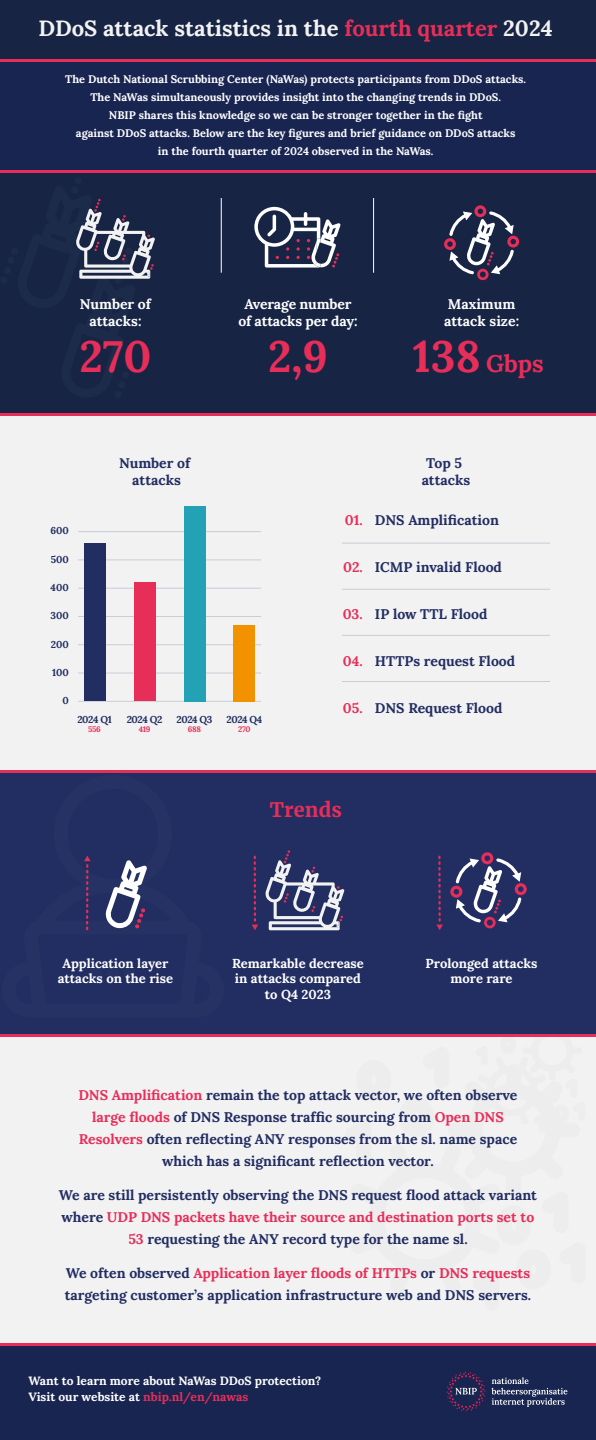
<style>
.page{position:relative;width:596px;height:1440px;background:#fff}
.page>*{position:absolute;margin:0;border:0;box-sizing:border-box;transform-origin:0 0}
.t1{font:700 44px "Lora";color:#e72e59}
.t2{font:700 24px "Lora";color:#e72e59}
.t3{font:700 22px "Lora";color:#f2f2f2}
.t4{font:700 20px "Merriweather";color:#e72e59}
.t5{font:700 14px/22px "Lora";color:#222d62;text-align:center}
.t6{font:700 14px/16.8px "Lora";letter-spacing:-.005em;color:#fff;text-align:center}
.t7{font:700 14px "Lora";color:#e72e59}
.t8{font:700 13px/15.6px "Lora";color:#fff;text-align:center}
.t9{font:700 12px/16px "Lora";color:#fff}
.t10{font:700 11px/18px "Lora";color:#fff;text-align:center}
.t11{font:700 10px "Lora";letter-spacing:-.04em;color:#222d61}
.t12{font:700 8px "Lora";letter-spacing:-.04em;color:#e72e59}
.s1{color:#e72e59}
.s2{font-size:44px}
</style>
<div class="page">
<div style="left:0;top:325px;width:595px;height:1115px;background:#f2f2f2"></div>
<hr style="left:342px;top:543px;width:207px;height:1px;background:#222d61">
<hr style="left:342px;top:589px;width:207px;height:1px;background:#222d61">
<hr style="left:342px;top:635px;width:207px;height:1px;background:#222d61">
<hr style="left:342px;top:681px;width:207px;height:1px;background:#222d61">
<div style="left:0;top:772px;width:595px;height:263px;background:#222d62"></div>
<div style="left:54px;top:775px;width:118px;height:118px;border:14px solid #253263;border-radius:50%"></div>
<hr style="left:0;top:1034px;width:595px;height:3px;background:#e72e59">
<svg style="left:251px;top:856px;width:7px;height:74px"></svg>
<svg style="left:265px;top:850px;width:79px;height:80px"></svg>
<svg style="left:58px;top:856px;width:110px;height:75px"></svg>
<div style="left:0;top:140px;width:595px;height:274px;background:#172444"></div>
<div style="left:0;top:60px;width:595px;height:112px;background:#192551"></div>
<div style="left:0;top:0;width:595px;height:60px;background:#172444"></div>
<svg style="left:76px;top:198px;width:79px;height:81px"></svg>
<hr style="left:0;top:59px;width:595px;height:2px;background:#e72e59">
<hr style="left:0;top:413px;width:595px;height:2px;background:#e72e59">
<hr style="left:0;top:170px;width:595px;height:3px;background:#e72e59">
<div style="left:0;top:1343px;width:595px;height:97px;background:#192551"></div>
<svg style="left:446px;top:1372px;width:39px;height:39px"></svg>
<svg style="left:491px;top:1377px;width:76px;height:30px"></svg>
<hr style="left:0;top:1343px;width:595px;height:3px;background:#e72e59">
<hr style="left:221px;top:198px;width:1px;height:75px;background:#fff">
<hr style="left:373px;top:198px;width:1px;height:75px;background:#fff">
<svg style="left:254px;top:207px;width:86px;height:61px"></svg>
<svg style="left:444px;top:205px;width:75px;height:75px"></svg>
<hr style="left:0;top:770px;width:595px;height:3px;background:#e72e59">
<svg style="left:436px;top:856px;width:6px;height:74px"></svg>
<svg style="left:450px;top:852px;width:76px;height:76px"></svg>
<hr style="left:78px;top:701px;width:183px;height:1px;background:#222d61">
<hr style="left:78px;top:673px;width:183px;height:1px;background:#222d61">
<hr style="left:78px;top:644px;width:183px;height:1px;background:#222d61">
<hr style="left:78px;top:616px;width:183px;height:1px;background:#222d61">
<hr style="left:78px;top:588px;width:183px;height:1px;background:#222d61">
<hr style="left:78px;top:559px;width:183px;height:1px;background:#222d61">
<hr style="left:78px;top:531px;width:183px;height:1px;background:#222d61">
<div style="left:84px;top:544px;width:21px;height:157px;background:#222d62"></div>
<div style="left:134px;top:582px;width:21px;height:119px;background:#e72e59"></div>
<div style="left:184px;top:506px;width:21px;height:195px;background:#23a2b6"></div>
<div style="left:234px;top:625px;width:21px;height:76px;background:#f39200"></div>
<h3 class="t3" style="left:39px;top:10px;width:515px">DDoS attack statistics in the <span class="s1">fourth quarter</span> 2024</h3>
<p class="t10" style="left:65px;top:69px;width:462px">The Dutch National Scrubbing Center (NaWas) protects participants from DDoS attacks.<br>The NaWas simultaneously provides insight into the changing trends in DDoS.<br>NBIP shares this knowledge so we can be stronger together in the fight<br>against DDoS attacks. Below are the key figures and brief guidance on DDoS attacks<br>in the fourth quarter of 2024 observed in the NaWas.</p>
<p class="t6" style="left:80px;top:294px;width:73px">Number of attacks:</p>
<p class="t6" style="left:238px;top:294px;width:120px">Average number of attacks per day:</p>
<p class="t6" style="left:444px;top:294px;width:77px;text-align:left">Maximum attack size:</p>
<h1 class="t1" style="left:79px;top:321px;width:74px">270</h1>
<h1 class="t1" style="left:268px;top:321px;width:61px">2,9</h1>
<h2 class="t2" style="left:412px;top:344px;width:132px"><span class="s2">138</span> Gbps</h2>
<p class="t5" style="left:119px;top:454px;width:73px;line-height:16.8px">Number of attacks</p>
<p class="t5" style="left:421px;top:454px;width:50px;line-height:16.8px">Top 5 attacks</p>
<p class="t11" style="left:50px;top:522px;width:20px">600</p>
<p class="t11" style="left:51px;top:551px;width:20px">500</p>
<p class="t11" style="left:51px;top:579px;width:20px">400</p>
<p class="t11" style="left:50px;top:607px;width:20px">300</p>
<p class="t11" style="left:51px;top:636px;width:20px">200</p>
<p class="t11" style="left:52px;top:664px;width:18px">100</p>
<p class="t11" style="left:62px;top:693px;width:8px">0</p>
<p class="t11" style="left:77px;top:711px;width:36px">2024 Q1</p>
<p class="t12" style="left:88px;top:723px;width:14px">556</p>
<p class="t11" style="left:127px;top:711px;width:37px">2024 Q2</p>
<p class="t12" style="left:139px;top:723px;width:13px">419</p>
<p class="t11" style="left:176px;top:711px;width:37px">2024 Q3</p>
<p class="t12" style="left:188px;top:723px;width:15px">688</p>
<p class="t11" style="left:226px;top:711px;width:37px">2024 Q4</p>
<p class="t12" style="left:238px;top:723px;width:14px">270</p>
<p class="t7" style="left:344px;top:509px;width:19px">01.</p>
<p class="t7" style="left:343px;top:556px;width:21px">02.</p>
<p class="t7" style="left:342px;top:603px;width:22px">03.</p>
<p class="t7" style="left:342px;top:649px;width:21px">04.</p>
<p class="t7" style="left:343px;top:696px;width:21px">05.</p>
<p class="t5" style="left:375px;top:508px;width:125px">DNS Amplification</p>
<p class="t5" style="left:375px;top:555px;width:128px">ICMP invalid Flood</p>
<p class="t5" style="left:375px;top:602px;width:114px">IP low TTL Flood</p>
<p class="t5" style="left:375px;top:649px;width:142px">HTTPs request Flood</p>
<p class="t5" style="left:375px;top:695px;width:129px">DNS Request Flood</p>
<h3 class="t4" style="left:270px;top:797px;width:73px">Trends</h3>
<p class="t8" style="left:58px;top:954px;width:117px">Application layer attacks on the rise</p>
<p class="t8" style="left:425px;top:954px;width:113px">Prolonged attacks more rare</p>
<p class="t8" style="left:232px;top:954px;width:133px">Remarkable decrease in attacks compared to Q4 2023</p>
<p class="t5" style="left:78px;top:1083px;width:440px"><span class="s1">DNS Amplification</span> remain the top attack vector, we often observe <span class="s1">large floods</span> of DNS Response traffic sourcing from <span class="s1">Open DNS Resolvers</span> often reflecting ANY responses from the sl. name space which has a significant reflection vector.</p>
<p class="t5" style="left:59px;top:1183px;width:479px">We are still persistently observing the DNS request flood attack variant where <span class="s1">UDP DNS packets have their source and destination ports set to<br>53</span> requesting the ANY record type for the name sl.</p>
<p class="t5" style="left:65px;top:1261px;width:467px;text-align:left">We often observed <span class="s1">Application layer floods of HTTPs</span> or <span class="s1">DNS requests </span>targeting customer’s application infrastructure web and DNS servers.</p>
<p class="t9" style="left:29px;top:1371px;width:294px">Want to learn more about NaWas DDoS protection?<br>Visit our website at <span class="s1">nbip.nl/en/nawas</span></p>
</div>
